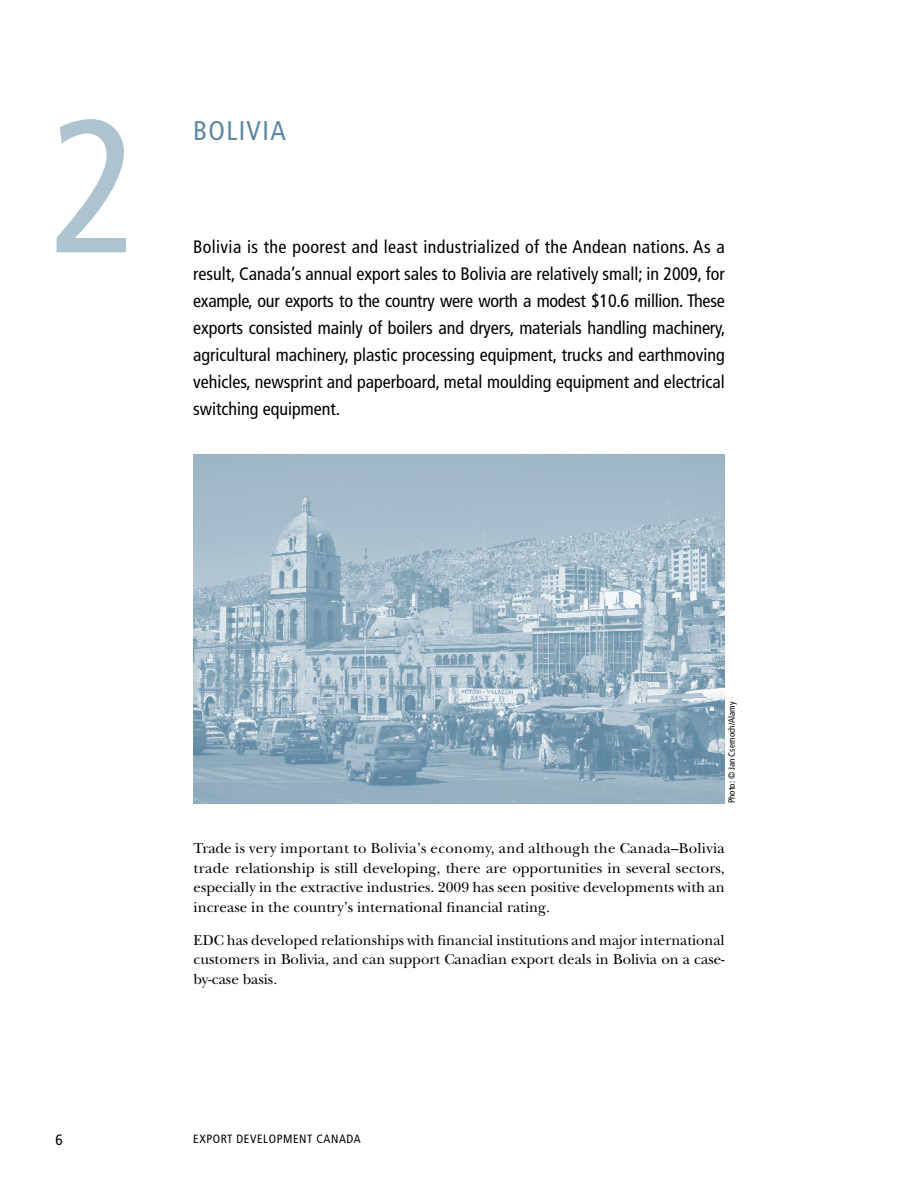
<style>
.page{position:relative;width:918px;height:1188px;background:#fff}
.page>*{position:absolute;margin:0;border:0;box-sizing:border-box;transform-origin:0 0}
.t1{font:condensed 189px "Frutiger LT";color:#aec3d0}
.t2{font:condensed 27px "Frutiger LT";color:#5d87a1}
.t3{font:condensed 18px/27px "Frutiger LT";color:#000;text-align:justify}
.t4{font:15px/19.5px "New Baskerville";color:#000;text-align:justify}
.t5{font:condensed 15px "Frutiger LT";color:#000}
.t6{font:condensed 12px "Frutiger LT";letter-spacing:.05em;color:#000}
.t7{font:condensed 9px "Frutiger LT";color:#000}
</style>
<div class="page">
<img style="left:193px;top:454px;width:532px;height:349px">
<h1 class="t1" style="left:50px;top:77px;width:92px">2</h1>
<h2 class="t2" style="left:193px;top:115px;width:91px">Bolivia</h2>
<p class="t3" style="left:193px;top:234px;width:534px">Bolivia is the poorest and least industrialized of the Andean nations. As a result, Canada’s annual export sales to Bolivia are relatively small; in 2009, for example, our exports to the country were worth a modest $10.6 million. These exports consisted mainly of boilers and dryers, materials handling machinery, agricultural machinery, plastic processing equipment, trucks and earthmoving vehicles, newsprint and paperboard, metal moulding equipment and electrical switching equipment.</p>
<p class="t7" style="left:726px;top:803px;width:103px;rotate:-90deg">Photo: © Jan Csernoch/Alamy</p>
<p class="t4" style="left:194px;top:839px;width:533px">Trade is very important to Bolivia’s economy, and although the Canada–Bolivia trade relationship is still developing, there are opportunities in several sectors, especially in the extractive industries. 2009 has seen positive developments with an increase in the country’s international financial rating.</p>
<p class="t4" style="left:194px;top:930px;width:533px">EDC has developed relationships with financial institutions and major international customers in Bolivia, and can support Canadian export deals in Bolivia on a case&shy;by-case basis.</p>
<p class="t5" style="left:56px;top:1131px;width:9px">6</p>
<p class="t6" style="left:193px;top:1132px;width:103px">EXPORT DEVELOPMENT</p>
<p class="t6" style="left:317px;top:1132px;width:46px">CANADA</p>
</div>
